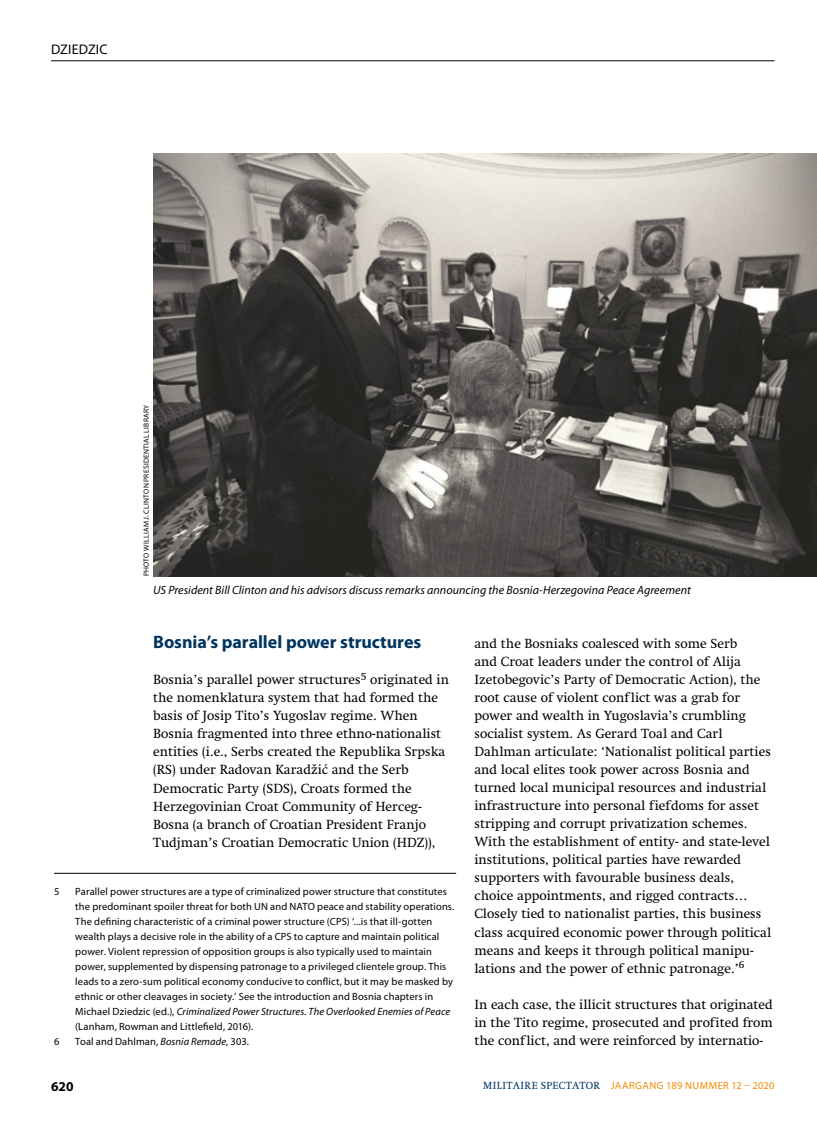
<style>
.page{position:relative;width:817px;height:1136px;background:#fff}
.page>*{position:absolute;margin:0;border:0;box-sizing:border-box;transform-origin:0 0}
.t1{font:700 18px "Myriad Pro";letter-spacing:-.005em;color:#00355f}
.t2{font:13.95px "Myriad Pro";letter-spacing:.015em;color:#000}
.t3{font:13.5px/18px "Swift LT Std";color:#000}
.t4{font:700 13.5px "Myriad Pro";color:#000}
.t5{font:italic 12px "Myriad Pro";letter-spacing:.005em;color:#000}
.t6{font:10.5px/15px "Myriad Pro";letter-spacing:.01em;color:#000}
.t7{font:10.5px "Myriad Pro";letter-spacing:.045em;color:#f38a00}
.t8{font:7.5px "Myriad Pro";letter-spacing:.035em;color:#000}
.s1{font-family:"Minion Pro";font-size:15px}
.s2{font-style:italic}
.s3{font-family:"Swift LT Std";color:#00355f}
</style>
<div class="page">
<hr style="left:51px;top:60px;width:723px;height:1px;background:#000">
<hr style="left:54px;top:872px;width:402px;height:1px;background:#000">
<img style="left:153px;top:153px;width:663px;height:423px">
<p class="t2" style="left:51px;top:41px;width:58px">Dziedzic</p>
<p class="t8" style="left:142px;top:576px;width:173px;rotate:-90deg">PHOTO WILLIAM J. CLINTON PRESIDENTIAL LIBRARY</p>
<p class="t5" style="left:153px;top:583px;width:539px">US President Bill Clinton and his advisors discuss remarks announcing the Bosnia-Herzegovina Peace Agreement</p>
<h1 class="t1" style="left:153px;top:630px;width:270px">Bosnia’s parallel power structures</h1>
<p class="t3" style="left:153px;top:671px;width:297px">Bosnia’s parallel power structures<sup>5</sup> originated in the nomenklatura system that had formed the basis of Josip Tito’s Yugoslav regime. When Bosnia fragmented into three ethno-nationalist entities (i.e., Serbs created the Republika Srpska (RS) under Radovan Karadži<span class="s1">ć</span> and the Serb Democratic Party (SDS), Croats formed the Herzegovinian Croat Community of Herceg-Bosna (a branch of Croatian President Franjo Tudjman’s Croatian Democratic Union (HDZ)),</p>
<p class="t6" style="left:54px;top:883px;width:7px">5</p>
<p class="t6" style="left:75px;top:883px;width:380px">Parallel power structures are a type of criminalized power structure that constitutes the predominant spoiler threat for both UN and NATO peace and stability operations.<br>The defining characteristic of a criminal power structure (CPS) ‘...is that ill-gotten wealth plays a decisive role in the ability of a CPS to capture and maintain political power. Violent repression of opposition groups is also typically used to maintain power, supplemented by dispensing patronage to a privileged clientele group. This leads to a zero-sum political economy conducive to conflict, but it may be masked by ethnic or other cleavages in society.’ See the introduction and Bosnia chapters in Michael Dziedzic (ed.), <span class="s2">Criminalized Power Structures. The Overlooked Enemies of Peace </span>(Lanham, Rowman and Littlefield, 2016).</p>
<p class="t6" style="left:54px;top:1033px;width:7px">6</p>
<p class="t6" style="left:75px;top:1033px;width:175px">Toal and Dahlman, <span class="s2">Bosnia Remade</span>, 303.</p>
<p class="t3" style="left:474px;top:635px;width:298px">and the Bosniaks coalesced with some Serb<br>and Croat leaders under the control of Alija Izetobegovic’s Party of Democratic Action), the root cause of violent conflict was a grab for power and wealth in Yugoslavia’s crumbling socialist system. As Gerard Toal and Carl Dahlman articulate: ‘Nationalist political parties and local elites took power across Bosnia and turned local municipal resources and industrial infrastructure into personal fiefdoms for asset stripping and corrupt privatization schemes.<br>With the establishment of entity- and state-level institutions, political parties have rewarded supporters with favourable business deals, choice appointments, and rigged contracts… Closely tied to nationalist parties, this business class acquired economic power through political means and keeps it through political manipu&shy;lations and the power of ethnic patronage.’<sup>6</sup></p>
<p class="t3" style="left:474px;top:995px;width:300px;text-align:justify">In each case, the illicit structures that originated in the Tito regime, prosecuted and profited from the conflict, and were reinforced by internatio-</p>
<p class="t4" style="left:51px;top:1077px;width:24px">620</p>
<p class="t7" style="left:483px;top:1078px;width:292px"><span class="s3">MILITAIRE SPECTATOR</span> JAARGANG 189 NUMMER 12 – 2020</p>
</div>
